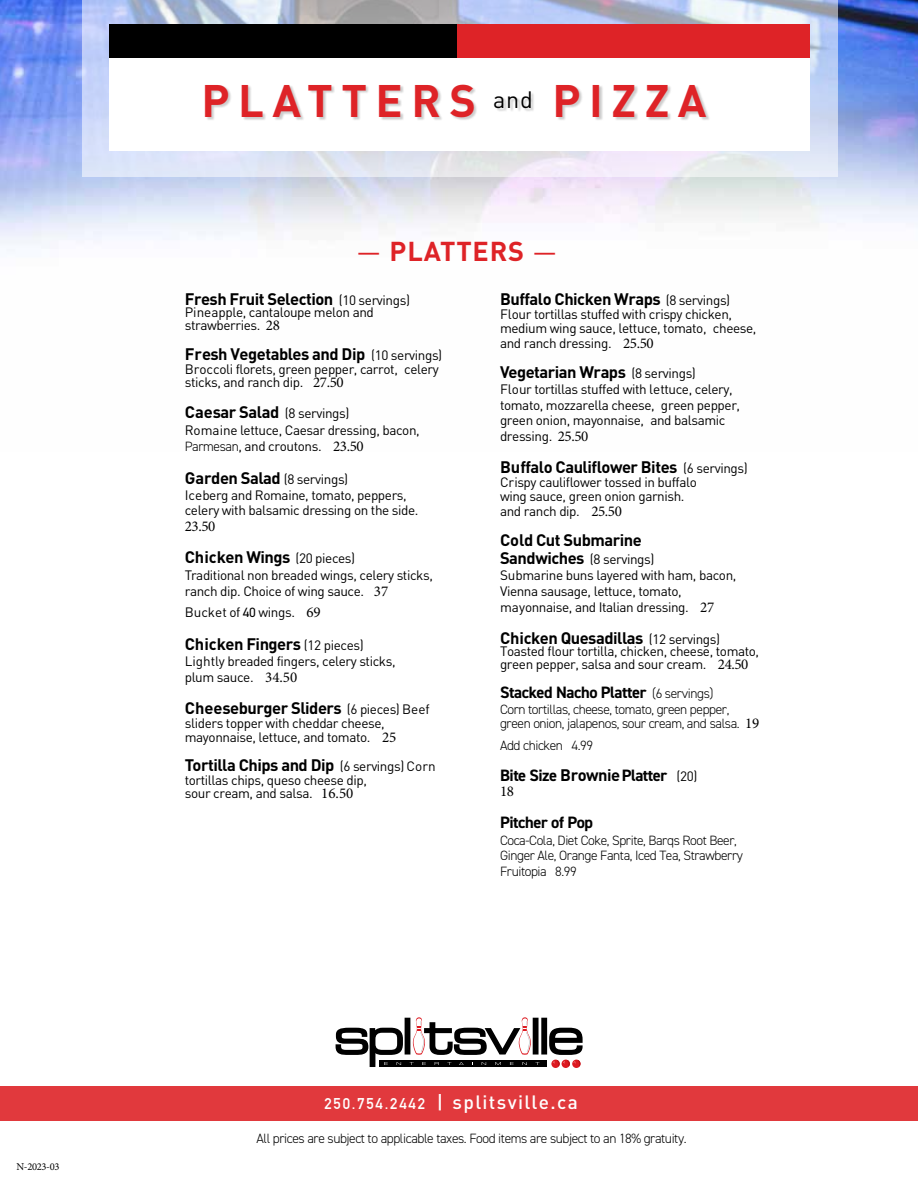
<style>
.page{position:relative;width:918px;height:1188px;background:#fff}
.page>*{position:absolute;margin:0;border:0;box-sizing:border-box;transform-origin:0 0}
.t1{font:700 45px "DIN";letter-spacing:.19em;color:#de2327}
.t2{font:700 27px "DIN";letter-spacing:.03em;color:#de2327}
.t3{font:500 19.05px "DIN";letter-spacing:.07em;color:#fff}
.t4{font:700 16.5px "DIN";letter-spacing:-.03em;color:#000}
.t5{font:700 16.5px "DIN2014";letter-spacing:-.025em;color:#000}
.t6{font:15px "Minion Pro";color:#000}
.t7{font:13.5px/15.5px "DIN";letter-spacing:-.03em;color:#000}
.t8{font:300 13.5px/15.6px "DIN2014";letter-spacing:-.03em;color:#000}
.t9{font:10.5px "Minion Pro";letter-spacing:-.03em;color:#000}
.s1{font-weight:400}
.s2{font-weight:400;font-size:13.5px}
.s3{font-family:"Minion Pro";font-size:15px}
.s4{font-family:"DIN2014";font-weight:300}
.s5{font-family:"DIN2014"}
.s6{font-weight:700;font-size:16.5px}
.s7{font-weight:300;font-size:13.5px}
.s8{font-family:"Minion Pro";font-weight:400;font-size:15px}
.s9{font-family:"DIN"}
.s10{font-family:"DIN";font-weight:400;font-size:13.5px}
.s11{font-family:"DIN Alternate";font-weight:700;font-size:15.3px}
</style>
<div class="page">
<img style="left:0;top:0;width:918px;height:251px">
<svg style="left:82px;top:0;width:756px;height:177px;background:#ccd1e4"></svg>
<div style="left:110px;top:26px;width:700px;height:125px;background:#fff"></div>
<div style="left:206px;top:85px;width:505px;height:36px;background:#000;opacity:.2"></div>
<div style="left:110px;top:25px;width:348px;height:33px;background:#000"></div>
<div style="left:458px;top:25px;width:352px;height:33px;background:#de2327"></div>
<div style="left:0;top:1086px;width:918px;height:34px;background:#e1393d"></div>
<svg style="left:336px;top:1017px;width:247px;height:50px"></svg>
<p class="t9" style="left:16px;top:1160px;width:44px">N-2023-03</p>
<h1 class="t1" style="left:201px;top:71px;width:507px">PLATTERS <sup>and</sup> PIZZA</h1>
<h2 class="t2" style="left:357px;top:233px;width:202px"><span class="s1">—</span> PLATTERS <span class="s1">—</span></h2>
<p class="t4" style="left:185px;top:288px;width:227px">Fresh Fruit Selection <span class="s2">(10 servings)</span></p>
<p class="t7" style="left:185px;top:306px;width:191px;line-height:12.3px">Pineapple, cantaloupe melon and strawberries. <span class="s3">28</span></p>
<p class="t4" style="left:185px;top:343px;width:259px">Fresh Vegetables and Dip <span class="s2">(10 servings)</span></p>
<p class="t7" style="left:185px;top:362px;width:256px;line-height:13.6px">Broccoli florets, green pepper, carrot, celery sticks, and ranch dip. <span class="s3">27.50</span></p>
<p class="t4" style="left:185px;top:401px;width:166px">Caesar Salad <span class="s2">(8 servings)</span></p>
<p class="t7" style="left:185px;top:422px;width:237px;line-height:16.2px">Romaine lettuce, Caesar dressing, bacon,<br><span class="s4">Parmesan</span>, and croutons. <span class="s3">23.50</span></p>
<p class="t4" style="left:185px;top:467px;width:165px">Garden Salad <span class="s2">(8 servings)</span></p>
<p class="t7" style="left:185px;top:487px;width:235px">Iceberg and Romaine, tomato, peppers, celery with balsamic dressing on the side.</p>
<p class="t6" style="left:185px;top:516px;width:32px">23.50</p>
<p class="t4" style="left:185px;top:546px;width:172px">Chicken Wings <span class="s2">(20 pieces)</span></p>
<p class="t7" style="left:185px;top:566px;width:250px;line-height:16.2px">Traditional non breaded wings, celery sticks, ranch dip. Choice of wing sauce. <span class="s3">37</span></p>
<p class="t7" style="left:185px;top:604px;width:138px">Bucket of <span class="s5">40</span> wings. <span class="s3">69</span></p>
<p class="t4" style="left:185px;top:633px;width:181px">Chicken Fingers <span class="s2">(12 pieces)</span></p>
<p class="t7" style="left:185px;top:653px;width:212px;line-height:15.9px">Lightly breaded fingers, celery sticks, plum sauce. <span class="s3">34.50</span></p>
<p class="t4" style="left:185px;top:698px;width:247px">Cheeseburger Sliders <span class="s2">(6 pieces) Beef</span></p>
<p class="t7" style="left:185px;top:715px;width:213px;line-height:14.4px">sliders topper with cheddar cheese, mayonnaise, lettuce, and tomato. <span class="s3">25</span></p>
<p class="t4" style="left:185px;top:755px;width:252px">Tortilla Chips and Dip <span class="s2">(6 servings) Corn</span></p>
<p class="t7" style="left:185px;top:773px;width:184px;line-height:13.2px">tortillas chips, queso cheese dip, sour cream, and salsa. <span class="s3">16.50</span></p>
<p class="t4" style="left:500px;top:288px;width:232px">Buffalo Chicken Wraps <span class="s2">(8 servings)</span></p>
<p class="t7" style="left:500px;top:307px;width:258px;line-height:14.7px">Flour tortillas stuffed with crispy chicken, medium wing sauce, lettuce, tomato, cheese, and ranch dressing. <span class="s3">25.50</span></p>
<p class="t4" style="left:500px;top:361px;width:197px">Vegetarian Wraps <span class="s2">(8 servings)</span></p>
<p class="t7" style="left:500px;top:381px;width:242px">Flour tortillas stuffed with lettuce, celery, tomato, mozzarella cheese, green pepper, green onion, mayonnaise, and balsamic dressing. <span class="s3">25.50</span></p>
<p class="t4" style="left:500px;top:456px;width:249px">Buffalo Cauliflower Bites <span class="s2">(6 servings)</span></p>
<p class="t7" style="left:500px;top:474px;width:198px;line-height:14.7px">Crispy cauliflower tossed in buffalo wing sauce, green onion garnish. and ranch dip. <span class="s3">25.50</span></p>
<p class="t4" style="left:500px;top:529px;width:143px">Cold Cut Submarine</p>
<p class="t7" style="left:500px;top:551px;width:238px;line-height:15.9px"><span class="s6">Sandwiches</span> (8 servings)<br>Submarine buns layered with ham, bacon, Vienna sausage, lettuce, tomato, mayonnaise, and Italian dressing. <span class="s3">27</span></p>
<p class="t4" style="left:500px;top:627px;width:222px">Chicken Quesadillas <span class="s2">(12 servings)</span></p>
<p class="t7" style="left:500px;top:645px;width:261px;line-height:12.9px">Toasted flour tortilla, chicken, cheese, tomato, green pepper, salsa and sour cream. <span class="s3">24.50</span></p>
<p class="t5" style="left:500px;top:682px;width:215px">Stacked Nacho Platter <span class="s7">(6 servings)</span></p>
<p class="t8" style="left:500px;top:702px;width:261px;line-height:14.7px">Corn tortillas, cheese, tomato, green pepper, green onion, jalapenos, sour cream, and salsa. <span class="s8">19</span></p>
<p class="t8" style="left:500px;top:737px;width:95px">Add chicken 4.99</p>
<p class="t5" style="left:500px;top:764px;width:199px">Bite Size <span class="s9">Brownie</span> Platter <span class="s10">(20)</span></p>
<p class="t6" style="left:500px;top:782px;width:15px">18</p>
<p class="t5" style="left:500px;top:811px;width:94px">Pitcher of Pop</p>
<p class="t8" style="left:500px;top:832px;width:245px">Coca-Cola, Diet Coke, Sprite, Barqs Root Beer,<br>Ginger Ale, Orange Fanta, Iced Tea, Strawberry<br>Fruitopia 8.99</p>
<h3 class="t3" style="left:324px;top:1090px;width:255px"><span class="s11">250.754.2442</span> | splitsville.ca</h3>
<p class="t8" style="left:257px;top:1131px;width:432px">All prices are subject to applicable taxes. Food items are subject to an 18% gratuity.</p>
</div>
